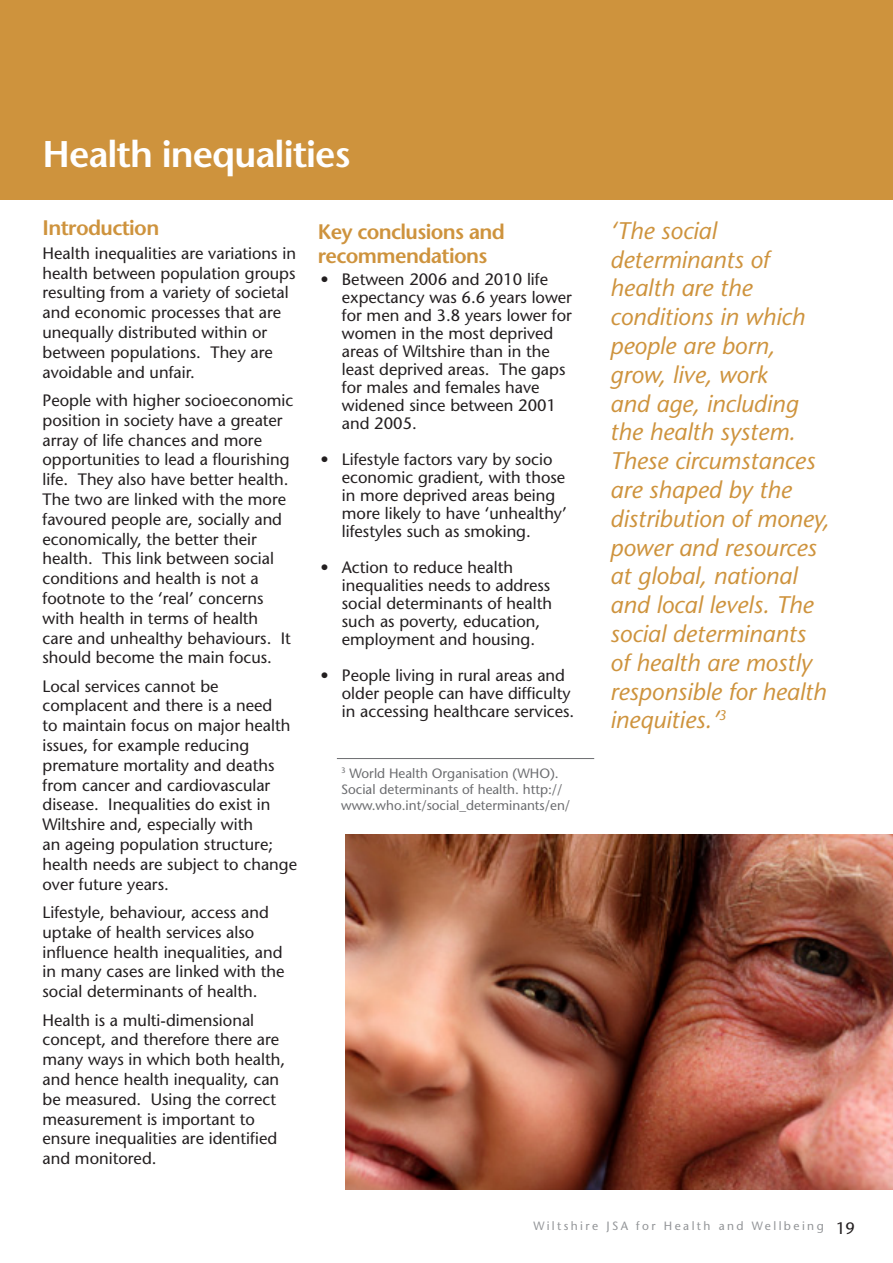
<style>
.page{position:relative;width:893px;height:1263px;background:#fff}
.page>*{position:absolute;margin:0;border:0;box-sizing:border-box;transform-origin:0 0}
.t1{font:600 37.2px "Stone Sans";letter-spacing:-.025em;color:#fff}
.t2{font:italic 500 24px/28.8px "Stone Sans Std";color:#ce933d}
.t3{font:600 21px/24px "Stone Sans";letter-spacing:-.03em;color:#ce933d}
.t4{font:500 16.5px/19.8px "Stone Sans Std";color:#231f20}
.t5{font:16.5px/18px "Stone Sans";color:#231f20}
.t6{font:500 13.5px/16.2px "Stone Sans Std";color:#6c6d70}
.t7{font:500 12px "Stone Sans Std";letter-spacing:.2em;color:#939598}
.s1{font-size:16.5px;color:#231f20}
</style>
<div class="page">
<div style="left:0;top:0;width:893px;height:200px;background:#ce933d"></div>
<img style="left:345px;top:834px;width:548px;height:356px">
<hr style="left:337px;top:758px;width:257px;height:1px;background:#6c6d70">
<h1 class="t1" style="left:43px;top:132px;width:309px">Health inequalities</h1>
<p class="t3" style="left:43px;top:215px;width:118px">Introduction</p>
<p class="t4" style="left:43px;top:243px;width:255px">Health inequalities are variations in health between population groups resulting from a variety of societal and economic processes that are unequally distributed within or between populations. They are avoidable and unfair.</p>
<p class="t4" style="left:43px;top:390px;width:252px">People with higher socioeconomic position in society have a greater array of life chances and more opportunities to lead a flourishing life. They also have better health.<br>The two are linked with the more favoured people are, socially and economically, the better their health. This link between social conditions and health is not a footnote to the ‘real’ concerns with health in terms of health<br>care and unhealthy behaviours. It should become the main focus.</p>
<p class="t4" style="left:43px;top:676px;width:256px">Local services cannot be complacent and there is a need<br>to maintain focus on major health issues, for example reducing premature mortality and deaths from cancer and cardiovascular disease. Inequalities do exist in<br>Wiltshire and, especially with<br>an ageing population structure; health needs are subject to change over future years.</p>
<p class="t4" style="left:43px;top:902px;width:243px">Lifestyle, behaviour, access and uptake of health services also influence health inequalities, and in many cases are linked with the social determinants of health.</p>
<p class="t4" style="left:43px;top:1010px;width:244px">Health is a multi-dimensional concept, and therefore there are many ways in which both health, and hence health inequality, can be measured. Using the correct measurement is important to ensure inequalities are identified and monitored.</p>
<p class="t3" style="left:318px;top:220px;width:189px">Key conclusions and recommendations</p>
<p class="t5" style="left:342px;top:271px;width:232px;text-indent:-21px">• Between 2006 and 2010 life expectancy was 6.6 years lower for men and 3.8 years lower for women in the most deprived areas of Wiltshire than in the least deprived areas. The gaps for males and females have widened since between 2001 and 2005.</p>
<p class="t5" style="left:342px;top:451px;width:226px;text-indent:-21px">• Lifestyle factors vary by socio economic gradient, with those in more deprived areas being more likely to have ‘unhealthy’ lifestyles such as smoking.</p>
<p class="t5" style="left:342px;top:559px;width:212px;text-indent:-21px">• Action to reduce health inequalities needs to address social determinants of health such as poverty, education, employment and housing.</p>
<p class="t5" style="left:342px;top:667px;width:234px;text-indent:-21px">• People living in rural areas and older people can have difficulty in accessing healthcare services.</p>
<p class="t6" style="left:341px;top:765px;width:230px"><sup>3</sup> World Health Organisation (WHO).<br>Social determinants of health. http:// www.who.int/social_determinants/en/</p>
<p class="t2" style="left:610px;top:216px;width:221px">‘The social determinants of health are the conditions in which people are born, grow, live, work<br>and age, including the health system.<br>These circumstances are shaped by the distribution of money, power and resources at global, national and local levels. The social determinants of health are mostly responsible for health inequities.’<sup>3</sup></p>
<p class="t7" style="left:533px;top:1219px;width:323px">Wiltshire JSA for Health and Wellbeing <span class="s1">19</span></p>
</div>
